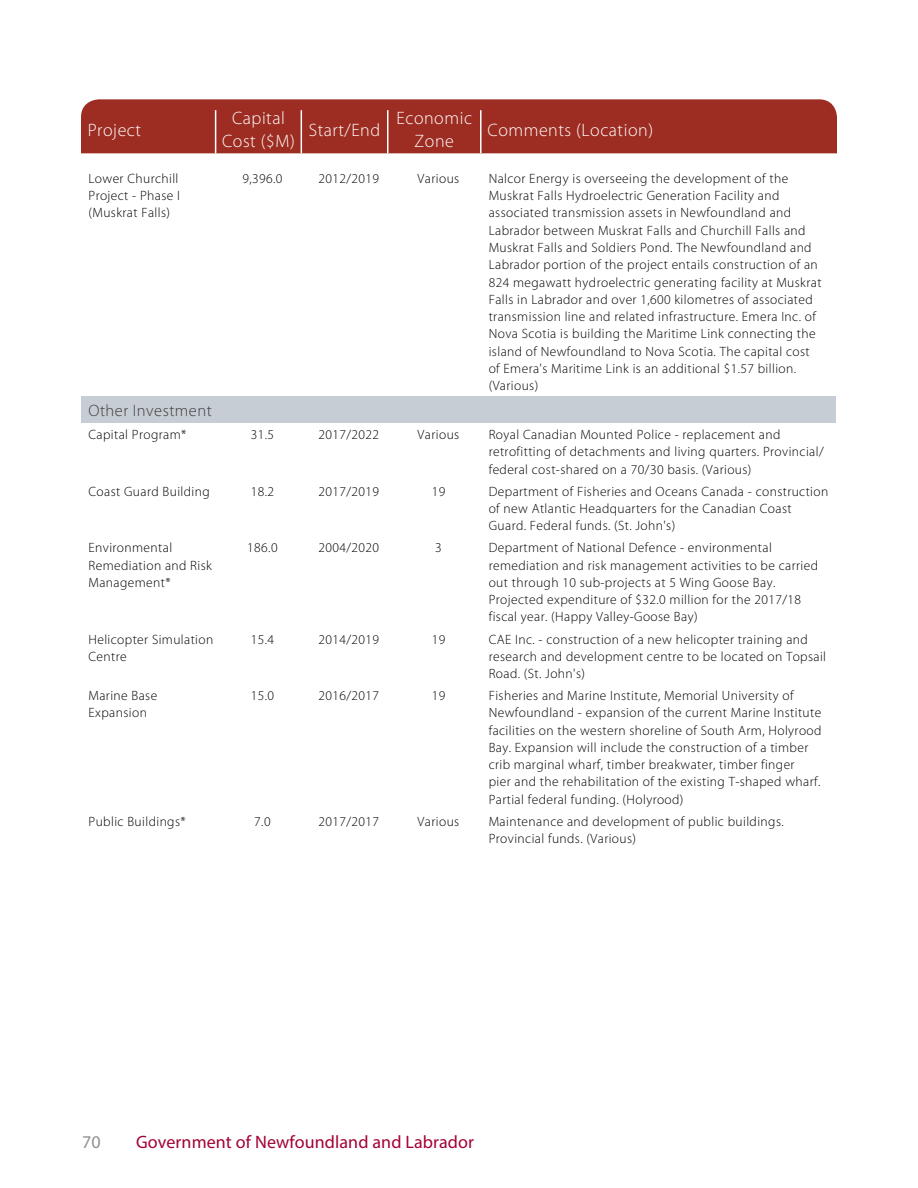
<style>
.page{position:relative;width:918px;height:1188px;background:#fff}
.page>*{position:absolute;margin:0;border:0;box-sizing:border-box;transform-origin:0 0}
.t1{font:300 18px/23.2px "Myriad Pro";letter-spacing:.03em;color:#fff;text-align:center}
.t2{font:18px "Myriad Pro";letter-spacing:.005em;color:#a30234}
.t3{font:18px "Myriad Pro";color:#919195}
.t4{font:300 16.5px "Myriad Pro";letter-spacing:.03em;color:#3e3c3d}
.t5{font:300 13.5px/17.2px "Myriad Pro";letter-spacing:.03em;color:#000}
</style>
<div class="page">
<div style="left:81px;top:396px;width:754px;height:27px;background:#c7cdd4"></div>
<div style="left:81px;top:99px;width:756px;height:54px;background:#9d2d22"></div>
<hr style="left:215px;top:110px;width:1px;height:43px;background:#fff">
<hr style="left:301px;top:110px;width:1px;height:43px;background:#fff">
<hr style="left:387px;top:110px;width:2px;height:43px;background:#fff">
<hr style="left:480px;top:110px;width:2px;height:43px;background:#fff">
<h1 class="t1" style="left:88px;top:118px;width:55px">Project</h1>
<h1 class="t1" style="left:222px;top:106px;width:74px">Capital<br>Cost ($M)</h1>
<h1 class="t1" style="left:309px;top:118px;width:73px">Start/End</h1>
<h1 class="t1" style="left:397px;top:106px;width:77px">Economic<br>Zone</h1>
<h1 class="t1" style="left:488px;top:118px;width:167px">Comments (Location)</h1>
<p class="t5" style="left:88px;top:170px;width:93px;text-align:justify">Lower Churchill Project - Phase I (Muskrat Falls)</p>
<p class="t5" style="left:242px;top:170px;width:42px">9,396.0</p>
<p class="t5" style="left:318px;top:170px;width:62px">2012/2019</p>
<p class="t5" style="left:418px;top:170px;width:43px">Various</p>
<p class="t5" style="left:489px;top:170px;width:334px">Nalcor Energy is overseeing the development of the Muskrat Falls Hydroelectric Generation Facility and associated transmission assets in Newfoundland and Labrador between Muskrat Falls and Churchill Falls and Muskrat Falls and Soldiers Pond. The Newfoundland and Labrador portion of the project entails construction of an 824 megawatt hydroelectric generating facility at Muskrat Falls in Labrador and over 1,600 kilometres of associated transmission line and related infrastructure. Emera Inc. of Nova Scotia is building the Maritime Link connecting the island of Newfoundland to Nova Scotia. The capital cost of Emera's Maritime Link is an additional $1.57 billion. (Various)</p>
<p class="t4" style="left:88px;top:400px;width:125px">Other Investment</p>
<p class="t5" style="left:88px;top:426px;width:100px">Capital Program*</p>
<p class="t5" style="left:251px;top:426px;width:25px">31.5</p>
<p class="t5" style="left:318px;top:426px;width:62px">2017/2022</p>
<p class="t5" style="left:418px;top:426px;width:43px">Various</p>
<p class="t5" style="left:489px;top:426px;width:337px">Royal Canadian Mounted Police - replacement and retrofitting of detachments and living quarters. Provincial/ federal cost-shared on a 70/30 basis. (Various)</p>
<p class="t5" style="left:89px;top:482px;width:123px">Coast Guard Building</p>
<p class="t5" style="left:251px;top:482px;width:25px">18.2</p>
<p class="t5" style="left:318px;top:482px;width:62px">2017/2019</p>
<p class="t5" style="left:432px;top:482px;width:15px">19</p>
<p class="t5" style="left:489px;top:482px;width:341px">Department of Fisheries and Oceans Canada - construction of new Atlantic Headquarters for the Canadian Coast<br>Guard. Federal funds. (St. John's)</p>
<p class="t5" style="left:89px;top:539px;width:125px">Environmental<br>Remediation and Risk<br>Management*</p>
<p class="t5" style="left:247px;top:539px;width:32px">186.0</p>
<p class="t5" style="left:318px;top:539px;width:62px">2004/2020</p>
<p class="t5" style="left:435px;top:539px;width:8px">3</p>
<p class="t5" style="left:489px;top:539px;width:331px">Department of National Defence - environmental remediation and risk management activities to be carried out through 10 sub-projects at 5 Wing Goose Bay.<br>Projected expenditure of $32.0 million for the 2017/18 fiscal year. (Happy Valley-Goose Bay)</p>
<p class="t5" style="left:89px;top:630px;width:126px">Helicopter Simulation<br>Centre</p>
<p class="t5" style="left:251px;top:630px;width:25px">15.4</p>
<p class="t5" style="left:318px;top:630px;width:62px">2014/2019</p>
<p class="t5" style="left:432px;top:630px;width:15px">19</p>
<p class="t5" style="left:489px;top:630px;width:339px">CAE Inc. - construction of a new helicopter training and research and development centre to be located on Topsail<br>Road. (St. John's)</p>
<p class="t5" style="left:89px;top:687px;width:70px">Marine Base<br>Expansion</p>
<p class="t5" style="left:251px;top:687px;width:25px">15.0</p>
<p class="t5" style="left:318px;top:687px;width:62px">2016/2017</p>
<p class="t5" style="left:432px;top:687px;width:15px">19</p>
<p class="t5" style="left:489px;top:687px;width:334px">Fisheries and Marine Institute, Memorial University of Newfoundland - expansion of the current Marine Institute facilities on the western shoreline of South Arm, Holyrood Bay. Expansion will include the construction of a timber crib marginal wharf, timber breakwater, timber finger<br>pier and the rehabilitation of the existing T-shaped wharf.<br>Partial federal funding. (Holyrood)</p>
<p class="t5" style="left:89px;top:813px;width:99px">Public Buildings*</p>
<p class="t5" style="left:254px;top:813px;width:18px">7.0</p>
<p class="t5" style="left:318px;top:813px;width:62px">2017/2017</p>
<p class="t5" style="left:418px;top:813px;width:43px">Various</p>
<p class="t5" style="left:489px;top:813px;width:297px">Maintenance and development of public buildings.<br>Provincial funds. (Various)</p>
<h1 class="t3" style="left:82px;top:1130px;width:20px">70</h1>
<h1 class="t2" style="left:136px;top:1130px;width:339px">Government of Newfoundland and Labrador</h1>
</div>
